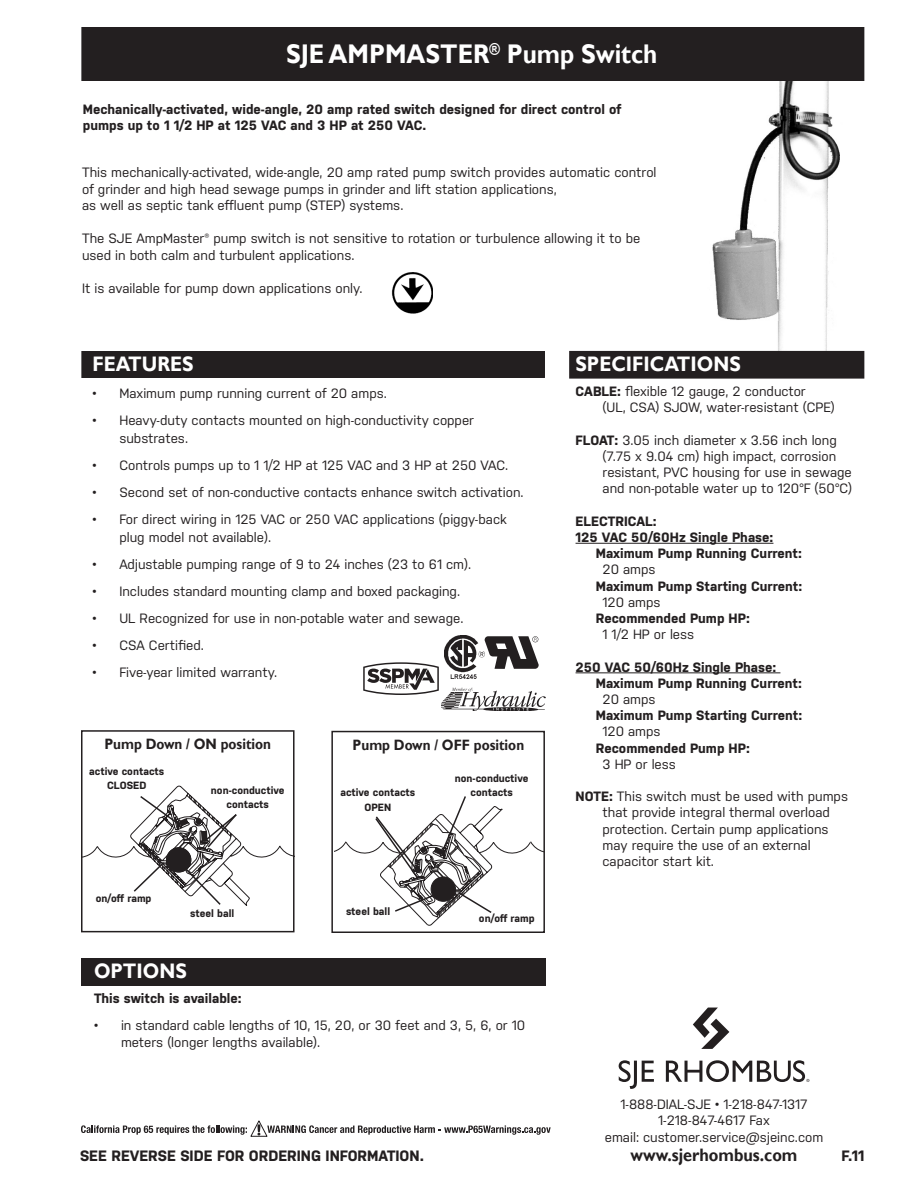
<style>
.page{position:relative;width:918px;height:1188px;background:#fff}
.page>*{position:absolute;margin:0;border:0;box-sizing:border-box;transform-origin:0 0}
.t1{font:700 27px "Gill Sans";color:#fff;scale:.9 1}
.Subhead_2{font:700 21px "Gill Sans";color:#fff;scale:.9 1}
.t2{font:700 18px "Gill Sans";color:#231f20;scale:.9 1}
.t3{font:700 15px "Nudista";color:#231f20}
.Subhead_1{font:700 15px "Gill Sans";color:#231f20;scale:.9 1}
.Body_indent{font:13.5px/16.2px "Nudista";color:#231f20}
.Body_text{font:13.5px/16.5px "Nudista";color:#231f20}
.Body_indent-2{font:700 13.5px "Nudista";color:#231f20}
.Body_text-2{font:700 13.5px/16.2px "Nudista";color:#231f20}
.Callout{font:700 10.5px/14.2px "Nudista";color:#231f20;text-align:center}
.s1{font-weight:700}
</style>
<div class="page">
<img style="left:621px;top:49px;width:244px;height:309px">
<div style="left:82px;top:28px;width:782px;height:52px;background:#231f20"></div>
<div style="left:81px;top:27px;width:783px;height:54px;border:2px solid #231f20"></div>
<div style="left:81px;top:958px;width:464px;height:28px;background:#231f20"></div>
<div style="left:82px;top:352px;width:462px;height:25px;background:#231f20"></div>
<div style="left:81px;top:351px;width:464px;height:27px;border:2px solid #231f20"></div>
<div style="left:570px;top:352px;width:294px;height:26px;background:#231f20"></div>
<div style="left:569px;top:351px;width:295px;height:28px;border:2px solid #231f20"></div>
<hr style="left:576px;top:543px;width:197px;height:1px;background:#231f20">
<hr style="left:576px;top:673px;width:204px;height:1px;background:#231f20">
<img style="left:391px;top:273px;width:42px;height:41px">
<div style="left:81px;top:730px;width:214px;height:202px;border:2px solid #231f20"></div>
<div style="left:331px;top:731px;width:214px;height:202px;border:2px solid #231f20"></div>
<svg style="left:81px;top:786px;width:214px;height:120px"></svg>
<svg style="left:334px;top:795px;width:209px;height:131px"></svg>
<img style="left:445px;top:635px;width:40px;height:44px">
<img style="left:441px;top:688px;width:104px;height:23px">
<svg style="left:485px;top:636px;width:54px;height:33px"></svg>
<svg style="left:363px;top:662px;width:76px;height:33px"></svg>
<svg style="left:81px;top:1120px;width:470px;height:17px"></svg>
<svg style="left:619px;top:1060px;width:35px;height:29px"></svg>
<svg style="left:693px;top:1008px;width:36px;height:41px"></svg>
<svg style="left:666px;top:1060px;width:143px;height:22px"></svg>
<p class="t1" style="left:286px;top:38px;width:414px">SJE AMPMASTER<sup>®</sup> Pump Switch</p>
<p class="Body_text-2" style="left:83px;top:101px;width:540px">Mechanically-activated, wide-angle, 20 amp rated switch designed for direct control of pumps up to 1 1/2 HP at 125 VAC and 3 HP at 250 VAC.</p>
<p class="Body_text" style="left:82px;top:164px;width:576px">This mechanically-activated, wide-angle, 20 amp rated pump switch provides automatic control of grinder and high head sewage pumps in grinder and lift station applications,</p>
<p class="Body_text" style="left:82px;top:197px;width:323px">as well as septic tank effluent pump (STEP) systems.</p>
<p class="Body_text" style="left:82px;top:230px;width:560px">The SJE AmpMaster® pump switch is not sensitive to rotation or turbulence allowing it to be used in both calm and turbulent applications.</p>
<p class="Body_text" style="left:82px;top:280px;width:282px">It is available for pump down applications only.</p>
<p class="Subhead_2" style="left:92px;top:351px;width:114px">FEATURES</p>
<p class="Body_indent" style="left:92px;top:385px;width:296px">• Maximum pump running current of 20 amps.</p>
<p class="Body_indent" style="left:119px;top:411px;width:356px;line-height:18px;text-indent:-27px">• Heavy-duty contacts mounted on high-conductivity copper substrates.</p>
<p class="Body_indent" style="left:92px;top:457px;width:417px">• Controls pumps up to 1 1/2 HP at 125 VAC and 3 HP at 250 VAC.</p>
<p class="Body_indent" style="left:92px;top:484px;width:433px">• Second set of non-conductive contacts enhance switch activation.</p>
<p class="Body_indent" style="left:119px;top:510px;width:389px;line-height:18px;text-indent:-27px">• For direct wiring in 125 VAC or 250 VAC applications (piggy-back plug model not available).</p>
<p class="Body_indent" style="left:92px;top:556px;width:380px">• Adjustable pumping range of 9 to 24 inches (23 to 61 cm).</p>
<p class="Body_indent" style="left:92px;top:583px;width:369px">• Includes standard mounting clamp and boxed packaging.</p>
<p class="Body_indent" style="left:92px;top:610px;width:373px">• UL Recognized for use in non-potable water and sewage.</p>
<p class="Body_indent" style="left:92px;top:637px;width:113px">• CSA Certified.</p>
<p class="Body_indent" style="left:92px;top:664px;width:186px">• Five-year limited warranty.</p>
<p class="Subhead_1" style="left:104px;top:735px;width:187px">Pump Down / ON position</p>
<p class="Subhead_1" style="left:353px;top:736px;width:192px">Pump Down / OFF position</p>
<p class="Callout" style="left:89px;top:764px;width:76px">active contacts</p>
<p class="Callout" style="left:107px;top:778px;width:41px">CLOSED</p>
<p class="Callout" style="left:455px;top:771px;width:75px">non-conductive contacts</p>
<p class="Callout" style="left:211px;top:783px;width:75px">non-conductive contacts</p>
<p class="Callout" style="left:340px;top:786px;width:76px">active contacts</p>
<p class="Callout" style="left:365px;top:800px;width:28px">OPEN</p>
<p class="Callout" style="left:96px;top:891px;width:57px">on/off ramp</p>
<p class="Callout" style="left:190px;top:906px;width:46px">steel ball</p>
<p class="Callout" style="left:346px;top:904px;width:46px">steel ball</p>
<p class="Callout" style="left:479px;top:911px;width:57px">on/off ramp</p>
<p class="Subhead_2" style="left:94px;top:958px;width:105px">OPTIONS</p>
<p class="Body_indent-2" style="left:94px;top:991px;width:149px">This switch is available:</p>
<p class="Body_indent" style="left:121px;top:1017px;width:406px;text-indent:-27px">• in standard cable lengths of 10, 15, 20, or 30 feet and 3, 5, 6, or 10 meters (longer lengths available).</p>
<p class="t3" style="left:80px;top:1147px;width:345px">SEE REVERSE SIDE FOR ORDERING INFORMATION.</p>
<p class="Subhead_2" style="left:576px;top:351px;width:185px">SPECIFICATIONS</p>
<p class="Body_indent" style="left:603px;top:383px;width:234px;text-indent:-27px"><span class="s1">CABLE:</span> flexible 12 gauge, 2 conductor<br>(UL, CSA) SJOW, water-resistant (CPE)</p>
<p class="Body_indent" style="left:603px;top:432px;width:251px;text-indent:-27px"><span class="s1">FLOAT:</span> 3.05 inch diameter x 3.56 inch long (7.75 x 9.04 cm) high impact, corrosion resistant, PVC housing for use in sewage and non-potable water up to 120°F (50°C)</p>
<p class="Body_indent-2" style="left:576px;top:513px;width:83px">ELECTRICAL:</p>
<p class="Body_indent-2" style="left:576px;top:529px;width:199px">125 VAC 50/60Hz Single Phase:</p>
<p class="Body_indent-2" style="left:596px;top:546px;width:208px">Maximum Pump Running Current:</p>
<p class="Body_indent" style="left:603px;top:561px;width:55px">20 amps</p>
<p class="Body_indent-2" style="left:596px;top:578px;width:208px">Maximum Pump Starting Current:</p>
<p class="Body_indent" style="left:603px;top:594px;width:60px">120 amps</p>
<p class="Body_indent-2" style="left:596px;top:610px;width:156px">Recommended Pump HP:</p>
<p class="Body_indent" style="left:603px;top:626px;width:93px">1 1/2 HP or less</p>
<p class="Body_indent-2" style="left:576px;top:659px;width:202px">250 VAC 50/60Hz Single Phase:</p>
<p class="Body_indent-2" style="left:596px;top:675px;width:208px">Maximum Pump Running Current:</p>
<p class="Body_indent" style="left:603px;top:691px;width:55px">20 amps</p>
<p class="Body_indent-2" style="left:596px;top:708px;width:208px">Maximum Pump Starting Current:</p>
<p class="Body_indent" style="left:603px;top:723px;width:60px">120 amps</p>
<p class="Body_indent-2" style="left:596px;top:740px;width:156px">Recommended Pump HP:</p>
<p class="Body_indent" style="left:603px;top:756px;width:75px">3 HP or less</p>
<p class="Body_indent" style="left:603px;top:788px;width:247px;text-indent:-27px"><span class="s1">NOTE:</span> This switch must be used with pumps that provide integral thermal overload protection. Certain pump applications may require the use of an external capacitor start kit.</p>
<p class="Body_text" style="left:620px;top:1095px;width:189px">1-888-DIAL-SJE • 1-218-847-1317</p>
<p class="Body_text" style="left:658px;top:1112px;width:113px">1-218-847-4617 Fax</p>
<p class="Body_text" style="left:605px;top:1128px;width:220px">email: customer.service@sjeinc.com</p>
<p class="t2" style="left:631px;top:1144px;width:187px">www.sjerhombus.com</p>
<p class="t3" style="left:842px;top:1147px;width:24px">F.11</p>
</div>
